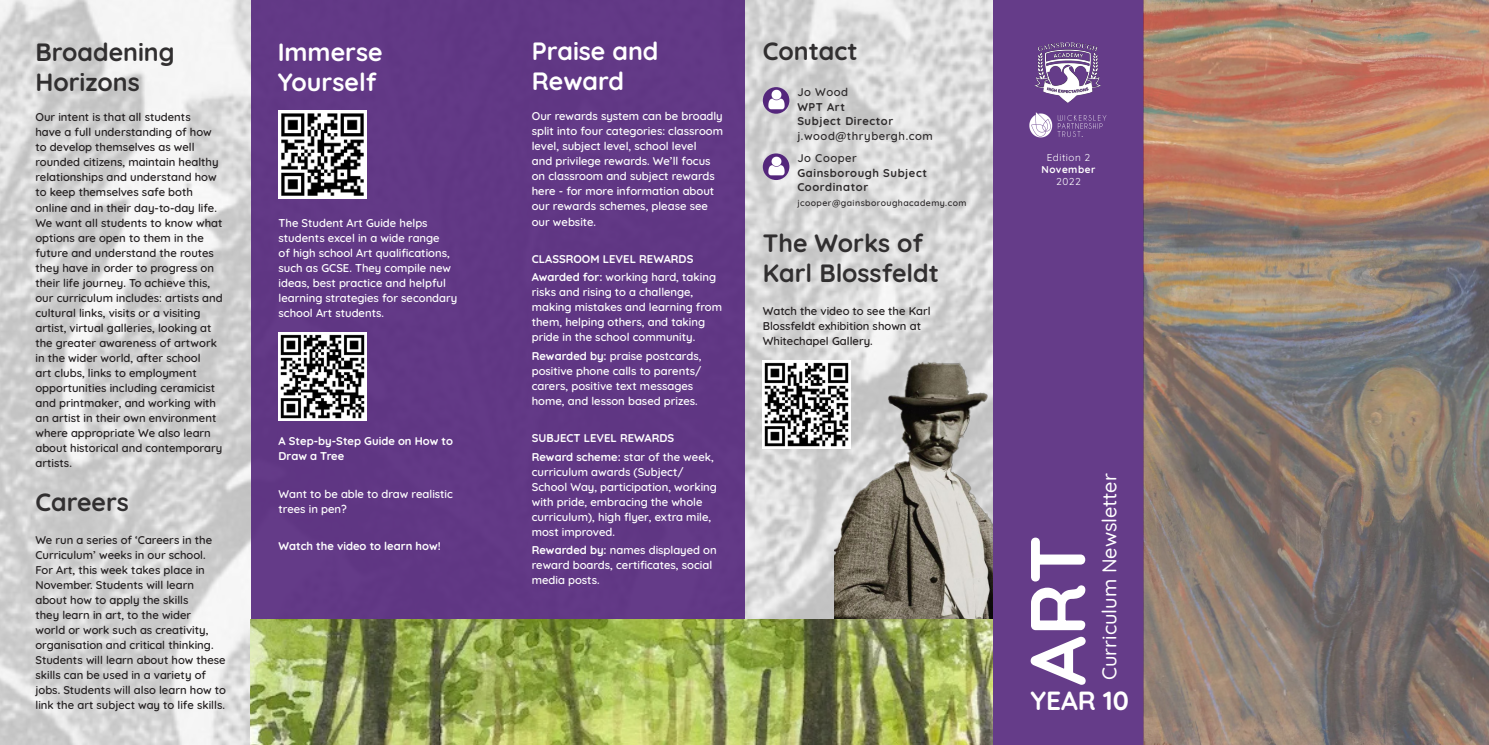
<style>
.page{position:relative;width:1489px;height:745px;background:#fff}
.page>*{position:absolute;margin:0;border:0;box-sizing:border-box;transform-origin:0 0}
.t1{font:700 77.5px "Quicksand";color:#fff}
.t2{font:700 26.25px "Quicksand";color:#fff}
.t3{font:700 25px/30px "Quicksand";color:#312f30}
.t4{font:700 25px/30px "Quicksand";color:#fff}
.t5{font:500 20px "Quicksand";color:#fff}
.Bullets{font:600 11.25px/15px "Quicksand";color:#231f20}
.Bullets-2{font:600 11.25px/15px "Quicksand";color:#fff}
.Bullets-3{font:700 11.25px/15px "Quicksand";color:#fff}
.t6{font:700 11.25px/13.5px "Quicksand";letter-spacing:.05em;color:#2e2b2c}
.t7{font:600 11.25px "Quicksand";letter-spacing:.05em;color:#2e2b2c}
.t8{font:10px "Quicksand";letter-spacing:.05em;color:#fff}
.t9{font:700 10px "Quicksand";letter-spacing:.05em;color:#fff}
.t10{font:600 8.75px "Quicksand";letter-spacing:.05em;color:#2e2b2c}
.s1{font-weight:700}
</style>
<div class="page">
<div style="left:992px;top:0;width:151px;height:744px;background:#653c89"></div>
<img style="left:0;top:0;width:992px;height:744px">
<div style="left:251px;top:0;width:493px;height:744px;background:#613885"></div>
<img style="left:1143px;top:0;width:345px;height:744px">
<img style="left:1029px;top:112px;width:78px;height:25px">
<img style="left:834px;top:358px;width:158px;height:260px">
<svg style="left:762px;top:87px;width:27px;height:27px"></svg>
<img style="left:765px;top:89px;width:22px;height:21px">
<svg style="left:762px;top:153px;width:27px;height:27px"></svg>
<img style="left:765px;top:155px;width:22px;height:22px">
<img style="left:762px;top:360px;width:88px;height:88px">
<img style="left:1034px;top:42px;width:67px;height:60px">
<img style="left:278px;top:110px;width:88px;height:88px">
<img style="left:278px;top:333px;width:88px;height:87px">
<img style="left:251px;top:619px;width:741px;height:125px">
<p class="t3" style="left:35px;top:34px;width:141px">Broadening<br>Horizons</p>
<p class="Bullets" style="left:35px;top:109px;width:189px">Our intent is that all students<br>have a full understanding of how to develop themselves as well rounded citizens, maintain healthy relationships and understand how to keep themselves safe both online and in their day-to-day life.<br>We want all students to know what options are open to them in the future and understand the routes they have in order to progress on their life journey. To achieve this, our curriculum includes: artists and cultural links, visits or a visiting artist, virtual galleries, looking at the greater awareness of artwork in the wider world, after school<br>art clubs, links to employment opportunities including ceramicist and printmaker, and working with an artist in their own environment where appropriate We also learn about historical and contemporary artists.</p>
<p class="t3" style="left:35px;top:484px;width:95px">Careers</p>
<p class="Bullets" style="left:35px;top:530px;width:192px">We run a series of ‘Careers in the Curriculum’ weeks in our school.<br>For Art, this week takes place in November. Students will learn about how to apply the skills<br>they learn in art, to the wider<br>world or work such as creativity, organisation and critical thinking.<br>Students will learn about how these skills can be used in a variety of jobs. Students will also learn how to link the art subject way to life skills.</p>
<p class="t4" style="left:278px;top:34px;width:106px">Immerse<br>Yourself</p>
<p class="Bullets-2" style="left:278px;top:214px;width:180px">The Student Art Guide helps students excel in a wide range<br>of high school Art qualifications, such as GCSE. They compile new ideas, best practice and helpful learning strategies for secondary school Art students.</p>
<p class="Bullets-3" style="left:278px;top:432px;width:176px">A Step-by-Step Guide on How to<br>Draw a Tree</p>
<p class="Bullets-2" style="left:278px;top:484px;width:176px">Want to be able to draw realistic trees in pen?</p>
<p class="Bullets-3" style="left:278px;top:536px;width:164px">Watch the video to learn how!</p>
<p class="t4" style="left:531px;top:33px;width:128px">Praise and<br>Reward</p>
<p class="t3" style="left:762px;top:33px;width:96px">Contact</p>
<p class="t7" style="left:797px;top:84px;width:52px">Jo Wood</p>
<p class="t6" style="left:797px;top:99px;width:49px">WPT Art</p>
<p class="t6" style="left:797px;top:113px;width:97px">Subject Director</p>
<p class="t7" style="left:797px;top:127px;width:137px">j.wood@thrybergh.com</p>
<p class="t7" style="left:797px;top:150px;width:61px">Jo Cooper</p>
<p class="t6" style="left:797px;top:165px;width:131px">Gainsborough Subject<br>Coordinator</p>
<p class="t10" style="left:797px;top:196px;width:171px">jcooper@gainsboroughacademy.com</p>
<p class="Bullets-2" style="left:531px;top:108px;width:193px">Our rewards system can be broadly split into four categories: classroom level, subject level, school level<br>and privilege rewards. We’ll focus on classroom and subject rewards here - for more information about our rewards schemes, please see our website.</p>
<p class="Bullets-3" style="left:531px;top:250px;width:163px">CLASSROOM LEVEL REWARDS</p>
<p class="Bullets-2" style="left:531px;top:268px;width:192px"><span class="s1">Awarded for:</span> working hard, taking risks and rising to a challenge, making mistakes and learning from them, helping others, and taking pride in the school community.</p>
<p class="Bullets-2" style="left:531px;top:347px;width:171px"><span class="s1">Rewarded by:</span> praise postcards, positive phone calls to parents/ carers, positive text messages home, and lesson based prizes.</p>
<p class="Bullets-3" style="left:531px;top:429px;width:144px">SUBJECT LEVEL REWARDS</p>
<p class="Bullets-2" style="left:531px;top:447px;width:187px"><span class="s1">Reward scheme:</span> star of the week, curriculum awards (Subject/<br>School Way, participation, working with pride, embracing the whole curriculum), high flyer, extra mile, most improved.</p>
<p class="Bullets-2" style="left:531px;top:541px;width:186px"><span class="s1">Rewarded by:</span> names displayed on reward boards, certificates, social media posts.</p>
<p class="t3" style="left:762px;top:225px;width:162px">The Works of</p>
<p class="t3" style="left:762px;top:255px;width:178px">Karl Blossfeldt</p>
<p class="Bullets" style="left:762px;top:302px;width:169px">Watch the video to see the Karl<br>Blossfeldt exhibition shown at<br>Whitechapel Gallery.</p>
<p class="t8" style="left:1046px;top:149px;width:45px">Edition 2</p>
<p class="t9" style="left:1041px;top:161px;width:55px">November</p>
<p class="t8" style="left:1056px;top:173px;width:26px">2022</p>
<p class="t1" style="left:997px;top:685px;width:152px;rotate:-90deg">ART</p>
<p class="t5" style="left:1093px;top:679px;width:208px;rotate:-90deg">Curriculum Newsletter</p>
<p class="t2" style="left:1030px;top:679px;width:100px">YEAR 10</p>
</div>
